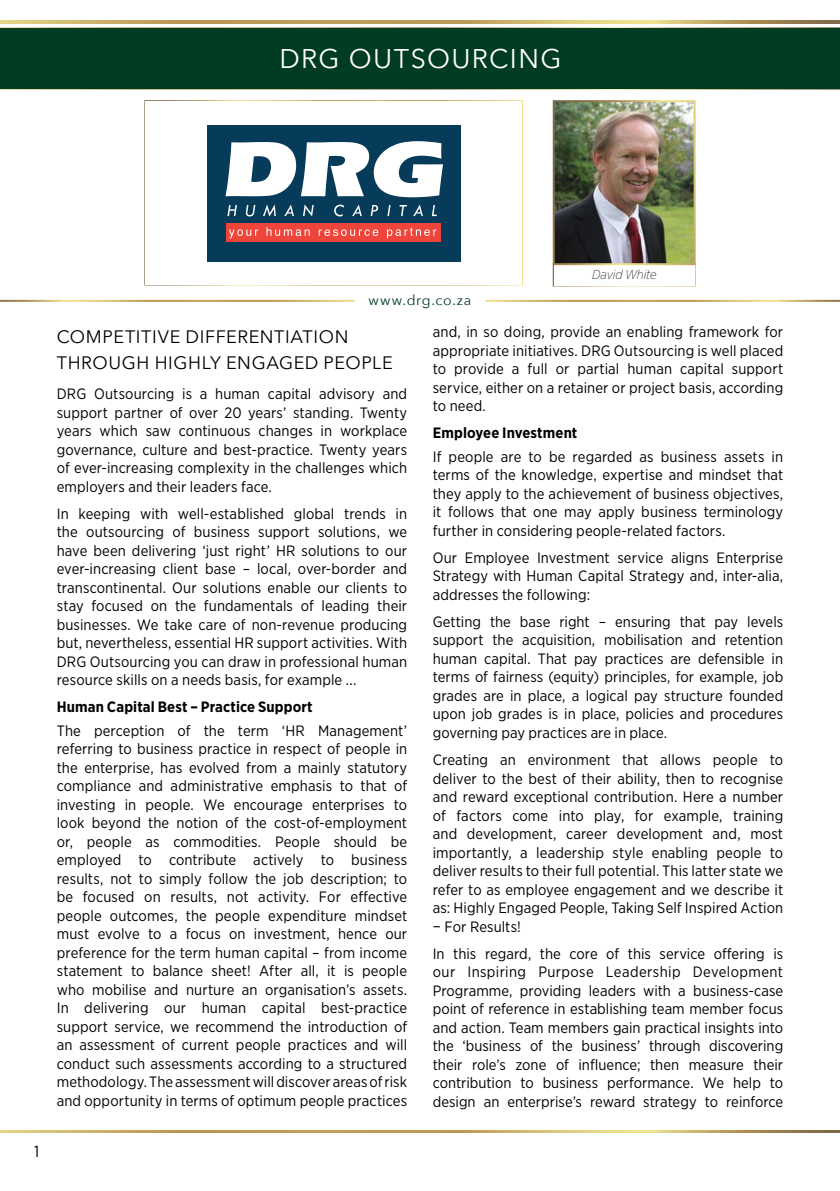
<style>
.page{position:relative;width:840px;height:1191px;background:#fff}
.page>*{position:absolute;margin:0;border:0;box-sizing:border-box;transform-origin:0 0}
.TOP_BANNER___HEADING{font:27px "Avenir Next";letter-spacing:.05em;color:#fff}
.MAIN_BODY___EDITORIA{font:18px/26px "Avenir Next";letter-spacing:.035em;color:#000}
.t1{font:16px "Gotham Narrow";color:#000}
.MAIN_BODY___Text{font:15px/18.4px "Gotham Narrow";letter-spacing:.005em;color:#000;text-align:justify}
.MAIN_BODY___SUB_Head{font:700 15px "Gotham Narrow";letter-spacing:.005em;color:#000}
.TOP_BANNER___WEBSITE{font:14px "Avenir Next";letter-spacing:.055em;color:#003c22}
.TOP_BANNER___Caption{font:italic 200 13px "Gotham Narrow";letter-spacing:-.01em;color:#000}
</style>
<div class="page">
<div style="left:0;top:27px;width:839px;height:63px;background:#003c22"></div>
<svg style="left:0;top:21px;width:839px;height:3px;background:#c3a965"></svg>
<svg style="left:0;top:1130px;width:839px;height:2px;background:#c3a865"></svg>
<div style="left:144px;top:100px;width:379px;height:185px;background:#fff;border:2px solid #fff"></div>
<div style="left:207px;top:125px;width:253px;height:136px;background:#063b59"></div>
<svg style="left:225px;top:141px;width:218px;height:56px"></svg>
<div style="left:226px;top:223px;width:214px;height:18px;background:#ef4439"></div>
<svg style="left:229px;top:229px;width:29px;height:9px"></svg>
<svg style="left:266px;top:227px;width:43px;height:9px"></svg>
<svg style="left:318px;top:229px;width:60px;height:7px"></svg>
<svg style="left:387px;top:228px;width:49px;height:10px"></svg>
<svg style="left:227px;top:205px;width:10px;height:11px"></svg>
<svg style="left:246px;top:205px;width:9px;height:11px"></svg>
<svg style="left:263px;top:204px;width:12px;height:12px"></svg>
<svg style="left:284px;top:204px;width:10px;height:12px"></svg>
<svg style="left:303px;top:204px;width:10px;height:12px"></svg>
<svg style="left:334px;top:205px;width:10px;height:11px"></svg>
<svg style="left:352px;top:204px;width:9px;height:12px"></svg>
<svg style="left:370px;top:205px;width:8px;height:11px"></svg>
<svg style="left:387px;top:205px;width:3px;height:11px"></svg>
<svg style="left:399px;top:205px;width:8px;height:11px"></svg>
<svg style="left:413px;top:204px;width:9px;height:12px"></svg>
<svg style="left:431px;top:205px;width:5px;height:11px"></svg>
<div style="left:552px;top:263px;width:143px;height:23px;background:#fff;border:2px solid #fff"></div>
<img style="left:555px;top:103px;width:137px;height:159px">
<p class="TOP_BANNER___HEADING" style="left:279px;top:36px;width:283px">DRG OUTSOURCING</p>
<p class="t1" style="left:34px;top:1141px;width:7px">1</p>
<p class="TOP_BANNER___Caption" style="left:591px;top:267px;width:66px">David White</p>
<p class="TOP_BANNER___WEBSITE" style="left:368px;top:289px;width:104px">www.drg.co.za</p>
<p class="MAIN_BODY___Text" style="left:432px;top:322px;width:352px">and, in so doing, provide an enabling framework for appropriate initiatives. DRG Outsourcing is well placed to provide a full or partial human capital support service, either on a retainer or project basis, according to need.</p>
<p class="MAIN_BODY___SUB_Head" style="left:432px;top:423px;width:146px">Employee Investment</p>
<p class="MAIN_BODY___Text" style="left:432px;top:447px;width:352px">If people are to be regarded as business assets in terms of the knowledge, expertise and mindset that they apply to the achievement of business objectives, it follows that one may apply business terminology further in considering people-related factors.</p>
<p class="MAIN_BODY___Text" style="left:432px;top:548px;width:352px">Our Employee Investment service aligns Enterprise Strategy with Human Capital Strategy and, inter-alia, addresses the following:</p>
<p class="MAIN_BODY___Text" style="left:432px;top:612px;width:352px">Getting the base right – ensuring that pay levels support the acquisition, mobilisation and retention human capital. That pay practices are defensible in terms of fairness (equity) principles, for example, job grades are in place, a logical pay structure founded upon job grades is in place, policies and procedures governing pay practices are in place.</p>
<p class="MAIN_BODY___Text" style="left:432px;top:750px;width:352px">Creating an environment that allows people to deliver to the best of their ability, then to recognise and reward exceptional contribution. Here a number of factors come into play, for example, training and development, career development and, most importantly, a leadership style enabling people to deliver results to their full potential. This latter state we refer to as employee engagement and we describe it as: Highly Engaged People, Taking Self Inspired Action − For Results!</p>
<p class="MAIN_BODY___Text" style="left:432px;top:943px;width:352px">In this regard, the core of this service offering is our Inspiring Purpose Leadership Development Programme, providing leaders with a business-case point of reference in establishing team member focus and action. Team members gain practical insights into the ‘business of the business’ through discovering their role’s zone of influence; then measure their contribution to business performance. We help to design an enterprise’s reward strategy to reinforce</p>
<p class="MAIN_BODY___EDITORIA" style="left:57px;top:323px;width:337px">COMPETITIVE DIFFERENTIATION<br>THROUGH HIGHLY ENGAGED PEOPLE</p>
<p class="MAIN_BODY___Text" style="left:57px;top:384px;width:352px">DRG Outsourcing is a human capital advisory and support partner of over 20 years’ standing. Twenty years which saw continuous changes in workplace governance, culture and best-practice. Twenty years of ever-increasing complexity in the challenges which employers and their leaders face.</p>
<p class="MAIN_BODY___Text" style="left:57px;top:504px;width:352px">In keeping with well-established global trends in the outsourcing of business support solutions, we have been delivering ‘just right’ HR solutions to our ever-increasing client base – local, over-border and transcontinental. Our solutions enable our clients to stay focused on the fundamentals of leading their businesses. We take care of non-revenue producing but, nevertheless, essential HR support activities. With DRG Outsourcing you can draw in professional human resource skills on a needs basis, for example ...</p>
<p class="MAIN_BODY___SUB_Head" style="left:57px;top:696px;width:257px">Human Capital Best – Practice Support</p>
<p class="MAIN_BODY___Text" style="left:57px;top:721px;width:352px">The perception of the term ‘HR Management’ referring to business practice in respect of people in the enterprise, has evolved from a mainly statutory compliance and administrative emphasis to that of investing in people. We encourage enterprises to look beyond the notion of the cost-of-employment or, people as commodities. People should be employed to contribute actively to business results, not to simply follow the job description; to be focused on results, not activity. For effective people outcomes, the people expenditure mindset must evolve to a focus on investment, hence our preference for the term human capital – from income statement to balance sheet! After all, it is people who mobilise and nurture an organisation’s assets.<br>In delivering our human capital best-practice support service, we recommend the introduction of an assessment of current people practices and will conduct such assessments according to a structured methodology. The assessment will discover areas of risk and opportunity in terms of optimum people practices</p>
</div>
